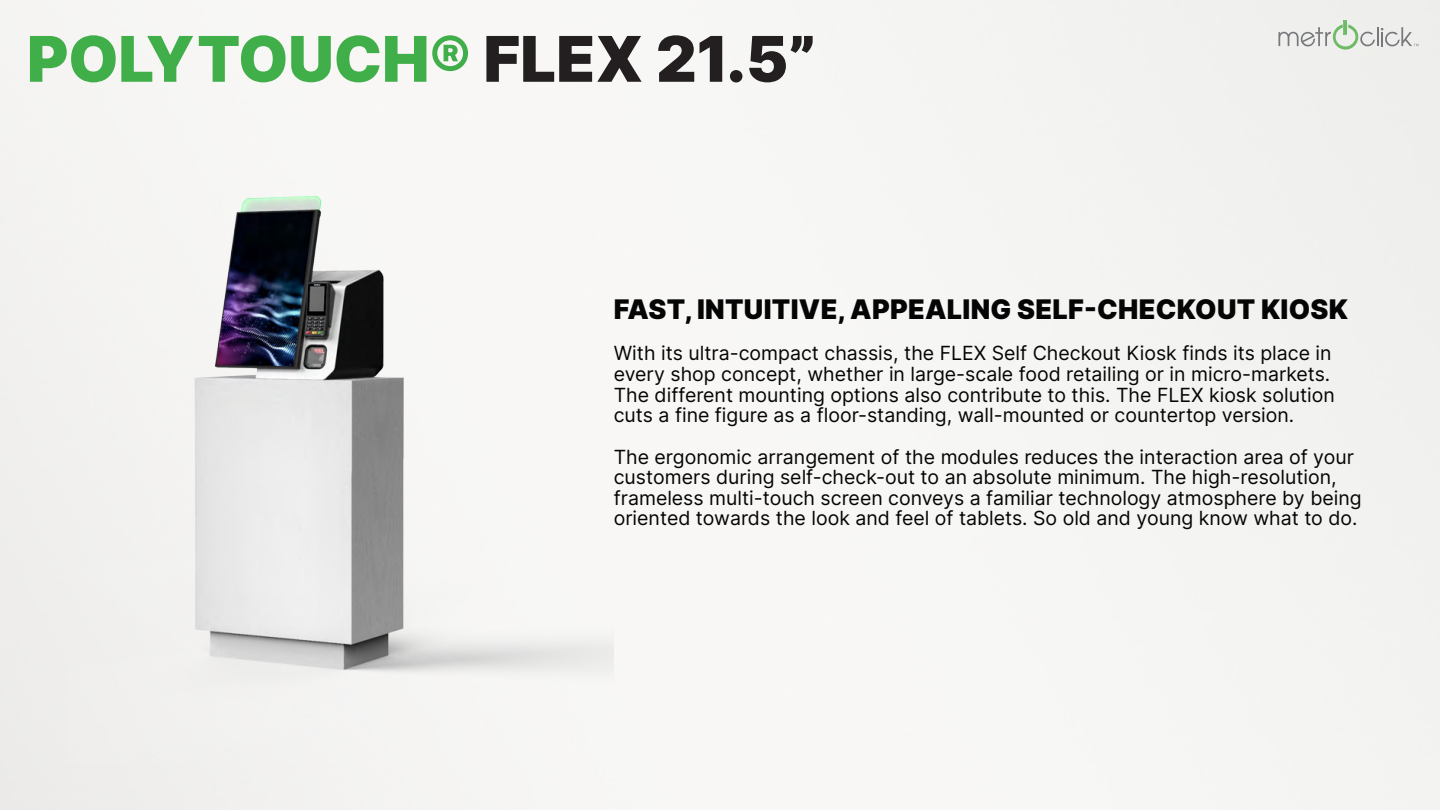
<style>
.page{position:relative;width:1440px;height:810px;background:#f5f5f4}
.page>*{position:absolute;margin:0;border:0;box-sizing:border-box;transform-origin:0 0}
.t1{font:900 63px "Inter";color:#40ae49}
.t2{font:900 27px "Inter";letter-spacing:.01em;color:#050505}
.t3{font:19.5px/20.5px "Inter";color:#050505}
.s1{color:#231f20}
</style>
<div class="page">
<hr style="left:1344px;top:21px;width:3px;height:14px;background:#6eba66;border-radius:2px">
<svg style="left:1278px;top:25px;width:140px;height:25px;background:#d4dad3"></svg>
<img style="left:66px;top:126px;width:548px;height:638px">
<p class="t1" style="left:27px;top:13px;width:791px">POLYTOUCH® <span class="s1">FLEX 21.5”</span></p>
<p class="t2" style="left:614px;top:290px;width:736px">FAST, INTUITIVE, APPEALING SELF-CHECKOUT KIOSK</p>
<p class="t3" style="left:614px;top:343px;width:723px">With its ultra-compact chassis, the FLEX Self Checkout Kiosk finds its place in every shop concept, whether in large-scale food retailing or in micro-markets.<br>The different mounting options also contribute to this. The FLEX kiosk solution cuts a fine figure as a floor-standing, wall-mounted or countertop version.</p>
<p class="t3" style="left:614px;top:446px;width:749px">The ergonomic arrangement of the modules reduces the interaction area of your customers during self-check-out to an absolute minimum. The high-resolution, frameless multi-touch screen conveys a familiar technology atmosphere by being oriented towards the look and feel of tablets. So old and young know what to do.</p>
</div>
